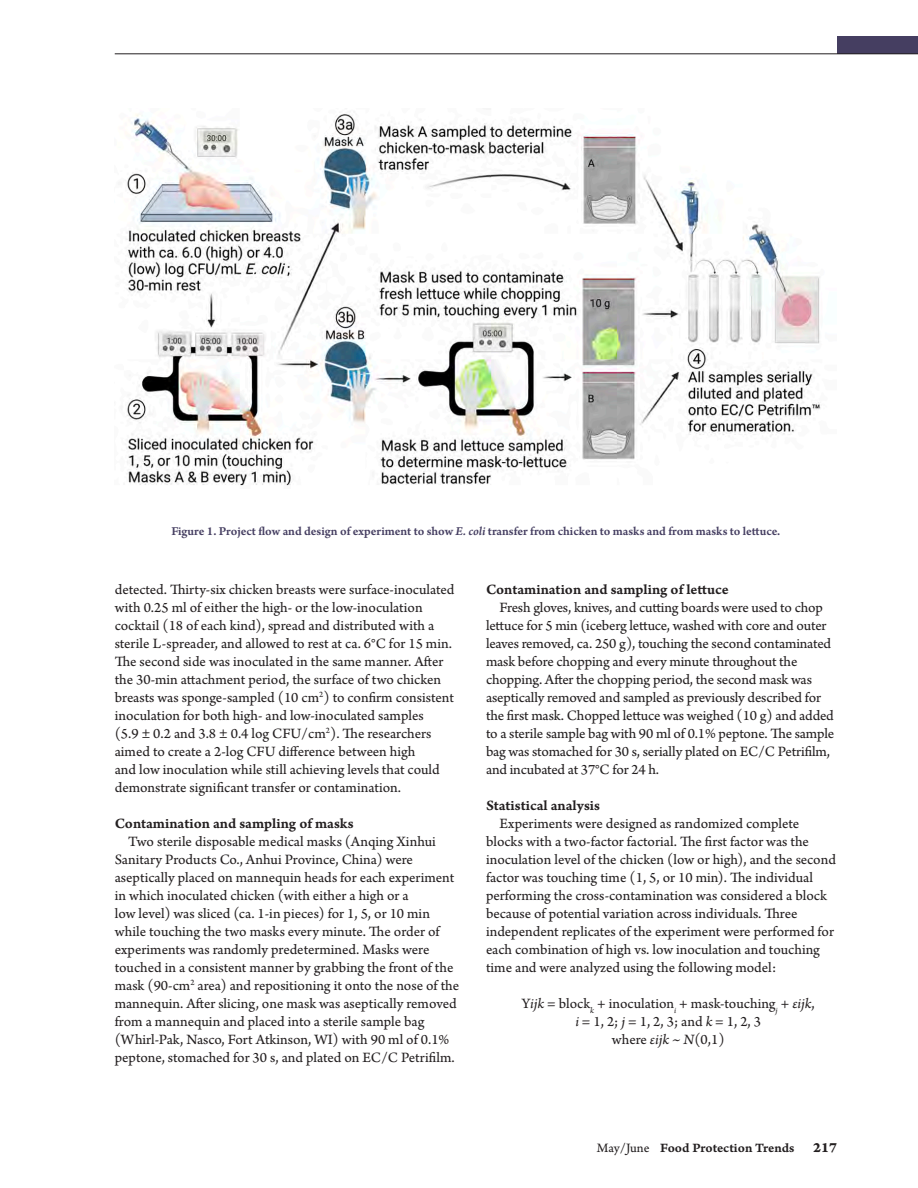
<style>
.page{position:relative;width:918px;height:1188px;background:#fff}
.page>*{position:absolute;margin:0;border:0;box-sizing:border-box;transform-origin:0 0}
.Body_Copy{font:15px/18px "Arno Pro Sm Text";letter-spacing:-.005em;color:#231f20}
.Secondary_Headers_in{font:15px "Arno Pro Smbd Caption";color:#231f20}
.t1{font:13.5px "Arno Pro Smbd Caption";letter-spacing:-.005em;color:#231f20}
.Figure_Legends{font:12.75px "Arno Pro Smbd Sm Text";letter-spacing:-.005em;color:#453e61}
.s1{font-family:"Arno Pro Smbd Italic Sm Text"}
.s2{font-family:"Arno Pro Italic Sm Text"}
.s3{font-family:"Arno Pro Sm Text"}
.s4{font-family:"Arno Pro Bold Caption";font-size:15px}
</style>
<div class="page">
<img style="left:125px;top:114px;width:696px;height:372px">
<div style="left:837px;top:36px;width:81px;height:18px;background:#453e61"></div>
<hr style="left:115px;top:53px;width:803px;height:1px;background:#231f20">
<p class="Figure_Legends" style="left:171px;top:524px;width:611px">Figure 1. Project flow and design of experiment to show <span class="s1">E. coli</span> transfer from chicken to masks and from masks to lettuce.</p>
<p class="Body_Copy" style="left:115px;top:581px;width:341px">detected. Thirty-six chicken breasts were surface-inoculated with 0.25 ml of either the high- or the low-inoculation cocktail (18 of each kind), spread and distributed with a sterile L-spreader, and allowed to rest at ca. 6°C for 15 min.<br>The second side was inoculated in the same manner. After the 30-min attachment period, the surface of two chicken breasts was sponge-sampled (10 cm<sup>2</sup>) to confirm consistent inoculation for both high- and low-inoculated samples<br>(5.9 ± 0.2 and 3.8 ± 0.4 log CFU/cm<sup>2</sup>). The researchers aimed to create a 2-log CFU difference between high<br>and low inoculation while still achieving levels that could demonstrate significant transfer or contamination.</p>
<p class="Secondary_Headers_in" style="left:115px;top:815px;width:241px">Contamination and sampling of masks</p>
<p class="Body_Copy" style="left:115px;top:833px;width:346px;text-indent:14px">Two sterile disposable medical masks (Anqing Xinhui Sanitary Products Co., Anhui Province, China) were aseptically placed on mannequin heads for each experiment in which inoculated chicken (with either a high or a<br>low level) was sliced (ca. 1-in pieces) for 1, 5, or 10 min while touching the two masks every minute. The order of experiments was randomly predetermined. Masks were touched in a consistent manner by grabbing the front of the mask (90-cm<sup>2</sup> area) and repositioning it onto the nose of the mannequin. After slicing, one mask was aseptically removed from a mannequin and placed into a sterile sample bag (Whirl-Pak, Nasco, Fort Atkinson, WI) with 90 ml of 0.1% peptone, stomached for 30 s, and plated on EC/C Petrifilm.</p>
<p class="Secondary_Headers_in" style="left:486px;top:581px;width:244px">Contamination and sampling of lettuce</p>
<p class="Body_Copy" style="left:486px;top:599px;width:350px;text-indent:14px">Fresh gloves, knives, and cutting boards were used to chop lettuce for 5 min (iceberg lettuce, washed with core and outer leaves removed, ca. 250 g), touching the second contaminated mask before chopping and every minute throughout the chopping. After the chopping period, the second mask was aseptically removed and sampled as previously described for the first mask. Chopped lettuce was weighed (10 g) and added to a sterile sample bag with 90 ml of 0.1% peptone. The sample bag was stomached for 30 s, serially plated on EC/C Petrifilm, and incubated at 37°C for 24 h.</p>
<p class="Secondary_Headers_in" style="left:486px;top:797px;width:116px">Statistical analysis</p>
<p class="Body_Copy" style="left:486px;top:815px;width:352px;text-indent:14px">Experiments were designed as randomized complete blocks with a two-factor factorial. The first factor was the inoculation level of the chicken (low or high), and the second factor was touching time (1, 5, or 10 min). The individual performing the cross-contamination was considered a block because of potential variation across individuals. Three independent replicates of the experiment were performed for each combination of high vs. low inoculation and touching time and were analyzed using the following model:</p>
<p class="Body_Copy" style="left:522px;top:995px;width:295px">Y<span class="s2">ijk</span> = block<sub>k</sub> + inoculation<sub>i</sub> + mask-touching<sub>j</sub> + <span class="s2">εijk</span>,</p>
<p class="Body_Copy" style="left:575px;top:1013px;width:187px"><span class="s2">i</span> = 1, 2; <span class="s2">j</span> = 1, 2, 3; and <span class="s2">k</span> = 1, 2, 3</p>
<p class="Body_Copy" style="left:612px;top:1031px;width:114px">where <span class="s2">εijk</span> ~ <span class="s2">N</span>(0,1)</p>
<p class="t1" style="left:597px;top:1140px;width:242px"><span class="s3">May/June</span> Food Protection Trends <span class="s4">217</span></p>
</div>
